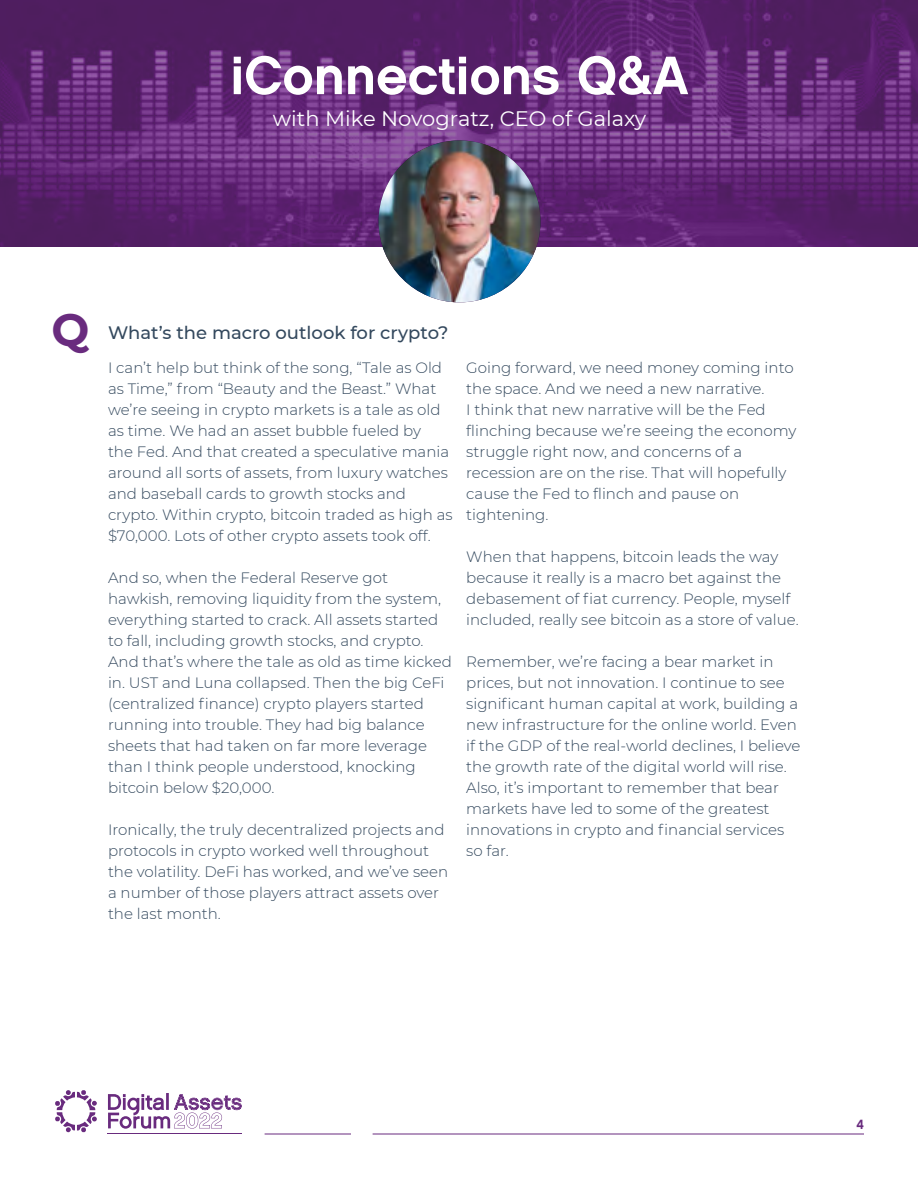
<style>
.page{position:relative;width:918px;height:1188px;background:#fff}
.page>*{position:absolute;margin:0;border:0;box-sizing:border-box;transform-origin:0 0}
.t1{font:54px "Chalet New York Nineteen Sixty";color:#fff}
.t2{font:700 45px "Montserrat";color:#692b7e}
.t3{font:21px "Montserrat";color:#fff}
.t4{font:500 18px "Montserrat";color:#34495e}
.t5{font:300 15px/21px "Montserrat";color:#34495e}
.t6{font:13.5px "Chalet New York Nineteen Sixty";color:#692b7e}
</style>
<div class="page">
<hr style="left:108px;top:1134px;width:134px;height:1px;background:#692b7e">
<svg style="left:55px;top:1090px;width:42px;height:43px"></svg>
<svg style="left:108px;top:1093px;width:134px;height:36px"></svg>
<hr style="left:373px;top:1134px;width:491px;height:1px;background:#692b7e">
<hr style="left:265px;top:1134px;width:86px;height:1px;background:#692b7e">
<img style="left:0;top:0;width:918px;height:246px">
<img style="left:379px;top:140px;width:162px;height:162px;border-radius:81px">
<h1 class="t1" style="left:230px;top:43px;width:460px">iConnections Q&amp;A</h1>
<h3 class="t3" style="left:273px;top:104px;width:375px">with Mike Novogratz, CEO of Galaxy</h3>
<h2 class="t2" style="left:51px;top:298px;width:39px">Q</h2>
<p class="t4" style="left:108px;top:320px;width:342px">What’s the macro outlook for crypto?</p>
<p class="t5" style="left:108px;top:357px;width:346px">I can’t help but think of the song, “Tale as Old as Time,” from “Beauty and the Beast.” What we’re seeing in crypto markets is a tale as old as time. We had an asset bubble fueled by<br>the Fed. And that created a speculative mania around all sorts of assets, from luxury watches and baseball cards to growth stocks and crypto. Within crypto, bitcoin traded as high as $70,000. Lots of other crypto assets took off.</p>
<p class="t5" style="left:108px;top:567px;width:345px">And so, when the Federal Reserve got hawkish, removing liquidity from the system, everything started to crack. All assets started to fall, including growth stocks, and crypto.<br>And that’s where the tale as old as time kicked in. UST and Luna collapsed. Then the big CeFi (centralized finance) crypto players started running into trouble. They had big balance sheets that had taken on far more leverage than I think people understood, knocking bitcoin below $20,000.</p>
<p class="t5" style="left:108px;top:819px;width:342px">Ironically, the truly decentralized projects and protocols in crypto worked well throughout the volatility. DeFi has worked, and we’ve seen a number of those players attract assets over the last month.</p>
<p class="t5" style="left:466px;top:357px;width:332px">Going forward, we need money coming into the space. And we need a new narrative.<br>I think that new narrative will be the Fed flinching because we’re seeing the economy struggle right now, and concerns of a recession are on the rise. That will hopefully cause the Fed to flinch and pause on tightening.</p>
<p class="t5" style="left:466px;top:546px;width:334px">When that happens, bitcoin leads the way because it really is a macro bet against the debasement of fiat currency. People, myself included, really see bitcoin as a store of value.</p>
<p class="t5" style="left:466px;top:651px;width:336px">Remember, we’re facing a bear market in prices, but not innovation. I continue to see significant human capital at work, building a new infrastructure for the online world. Even if the GDP of the real-world declines, I believe the growth rate of the digital world will rise.<br>Also, it’s important to remember that bear markets have led to some of the greatest innovations in crypto and financial services so far.</p>
<p class="t6" style="left:857px;top:1116px;width:9px">4</p>
</div>
